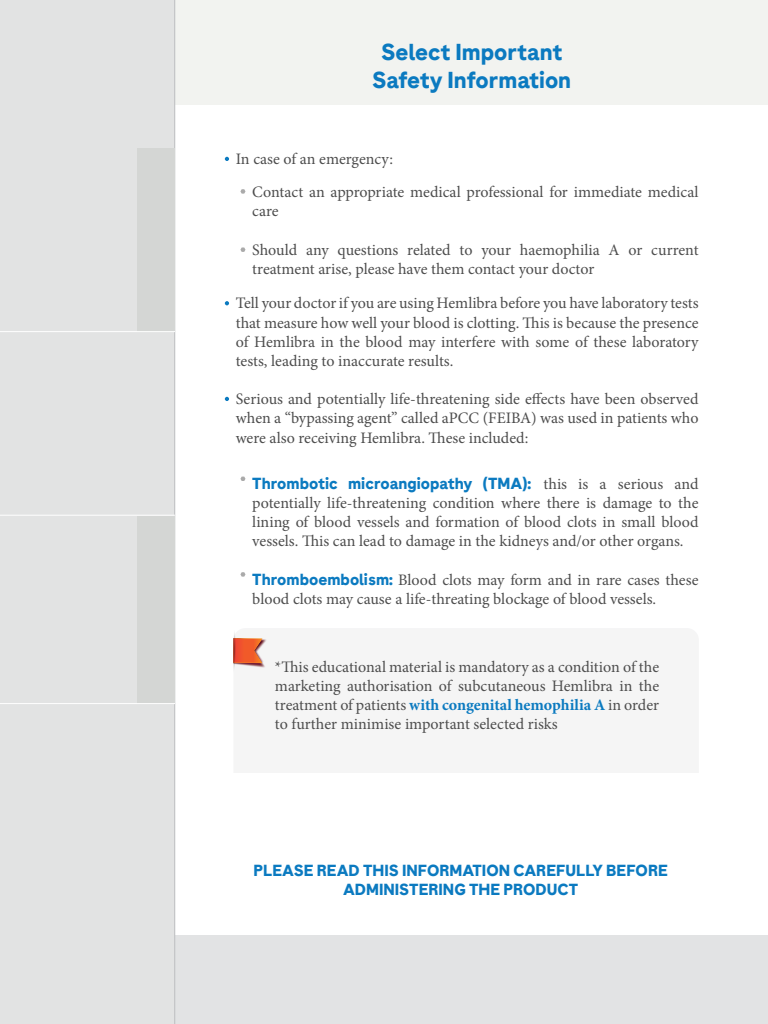
<style>
.page{position:relative;width:768px;height:1024px;background:#fff}
.page>*{position:absolute;margin:0;border:0;box-sizing:border-box;transform-origin:0 0}
.t1{font:700 23px/27.6px "Roche Sans";color:#0b7ac0;text-align:center}
.t2{font:16px/19.2px "Minion Pro";color:#4d4d4d;text-align:justify}
.t3{font:700 16px/19.2px "Roche Sans";color:#0b7ac0;text-align:center}
.s1{font-family:"Minion Pro";font-weight:400;color:#4d4d4d}
.s2{font-family:"Roche Sans";font-weight:700;color:#0b7ac0}
.s3{font-weight:700;color:#0b7ac0}
</style>
<div class="page">
<div style="left:3px;top:0;width:765px;height:105px;background:#f2f3f0"></div>
<div style="left:2px;top:935px;width:766px;height:89px;background:#e2e3e4"></div>
<div style="left:0;top:0;width:175px;height:1024px;background:#e2e3e3"></div>
<hr style="left:174px;top:0;width:1px;height:1024px;background:#bcbec0">
<hr style="left:0;top:0;width:1px;height:105px;background:#f2f3f0">
<div style="left:137px;top:149px;width:38px;height:183px;background:#d4d6d4"></div>
<div style="left:137px;top:516px;width:38px;height:188px;background:#d4d6d4"></div>
<svg style="left:225px;top:157px;width:4px;height:4px"></svg>
<svg style="left:225px;top:301px;width:4px;height:4px"></svg>
<svg style="left:225px;top:397px;width:4px;height:4px"></svg>
<svg style="left:240px;top:189px;width:5px;height:5px"></svg>
<svg style="left:240px;top:477px;width:5px;height:4px"></svg>
<svg style="left:240px;top:247px;width:5px;height:5px"></svg>
<svg style="left:240px;top:572px;width:5px;height:5px"></svg>
<svg style="left:233px;top:633px;width:35px;height:38px"></svg>
<hr style="left:0;top:331px;width:175px;height:1px;background:#fff">
<hr style="left:0;top:515px;width:175px;height:1px;background:#fff">
<hr style="left:0;top:703px;width:175px;height:1px;background:#fff">
<h1 class="t1" style="left:372px;top:38px;width:201px">Select Important<br>Safety Information</h1>
<p class="t2" style="left:236px;top:149px;width:159px">In case of an emergency:</p>
<p class="t2" style="left:252px;top:182px;width:448px">Contact an appropriate medical professional for immediate medical care</p>
<p class="t2" style="left:252px;top:240px;width:448px">Should any questions related to your haemophilia A or current treatment arise, please have them contact your doctor</p>
<p class="t2" style="left:236px;top:294px;width:464px">Tell your doctor if you are using Hemlibra before you have laboratory tests that measure how well your blood is clotting. This is because the presence of Hemlibra in the blood may interfere with some of these laboratory tests, leading to inaccurate results.</p>
<p class="t2" style="left:236px;top:389px;width:464px">Serious and potentially life-threatening side effects have been observed when a “bypassing agent” called aPCC (FEIBA) was used in patients who were also receiving Hemlibra. These included:</p>
<p class="t3" style="left:252px;top:473px;width:448px">Thrombotic microangiopathy (TMA): <span class="s1">this is a serious and</span></p>
<p class="t2" style="left:252px;top:493px;width:448px">potentially life-threatening condition where there is damage to the lining of blood vessels and formation of blood clots in small blood vessels. This can lead to damage in the kidneys and/or other organs.</p>
<p class="t2" style="left:252px;top:570px;width:448px"><span class="s2">Thromboembolism:</span> Blood clots may form and in rare cases these blood clots may cause a life-threating blockage of blood vessels.</p>
<p class="t2" style="left:275px;top:657px;width:386px">*This educational material is mandatory as a condition of the marketing authorisation of subcutaneous Hemlibra in the treatment of patients <span class="s3">with congenital hemophilia A</span> in order to further minimise important selected risks</p>
<p class="t3" style="left:253px;top:860px;width:416px">PLEASE READ THIS INFORMATION CAREFULLY BEFORE<br>ADMINISTERING THE PRODUCT</p>
</div>
